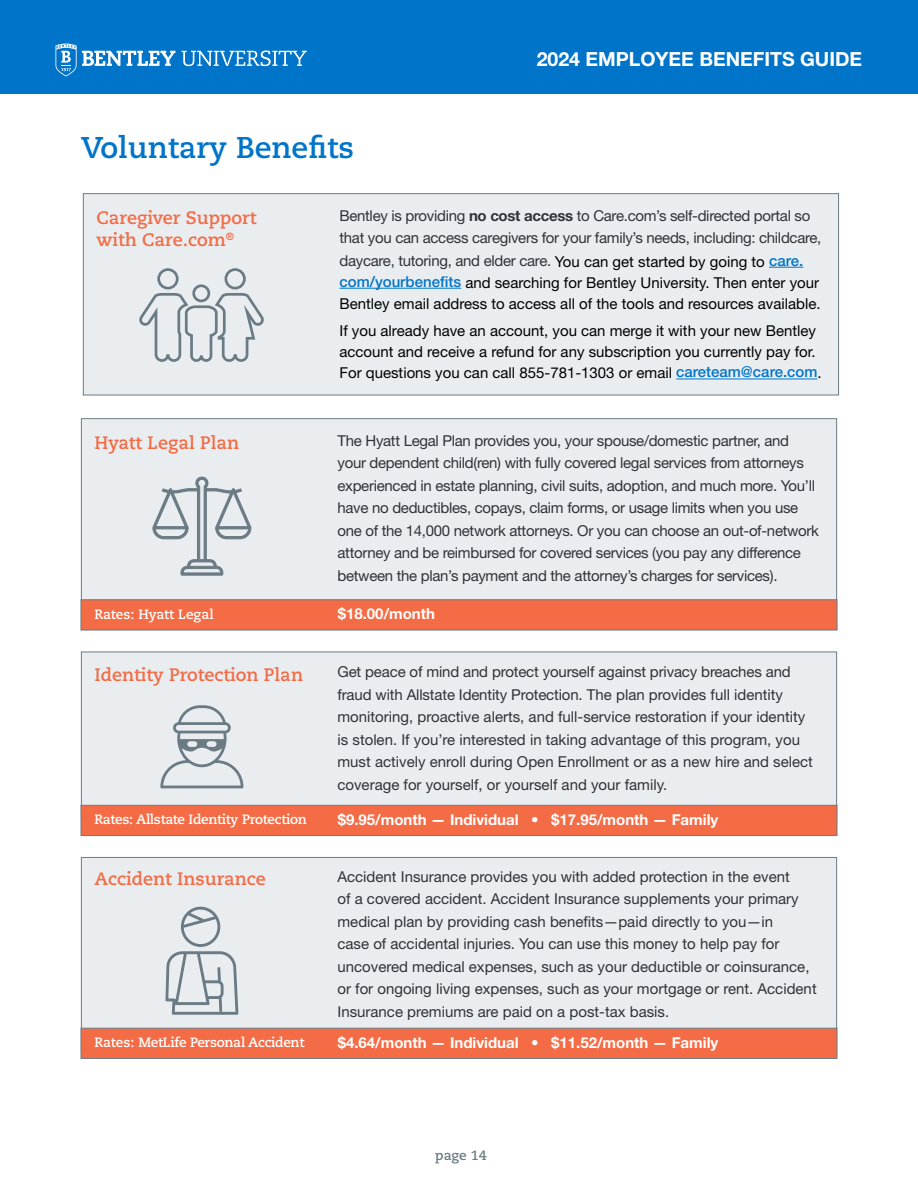
<style>
.page{position:relative;width:918px;height:1188px;background:#fff}
.page>*{position:absolute;margin:0;border:0;box-sizing:border-box;transform-origin:0 0}
.t1{font:700 30px "Caecilia LT Std";color:#0074c8}
.t2{font:700 19.5px "Helvetica Neue LT Std";color:#fff}
.t3{font:700 18px/22.5px "Caecilia LT Std";color:#f36c45}
.t4{font:15px/22.5px "Helvetica Neue LT Std";letter-spacing:-.02em;color:#2f3338}
.t5{font:15px/22.5px "Helvetica Neue LT Std";color:#2f3338}
.t6{font:15px/21px "Helvetica Neue LT Std";color:#000}
.t7{font:700 15px "Helvetica Neue LT Std";color:#fff}
.t8{font:700 13.5px "Caecilia LT Std";letter-spacing:-.02em;color:#fff}
.t9{font:700 13.5px "Caecilia LT Std";color:#fff}
.t10{font:700 13.5px "Caecilia LT Std";color:#6b7b84}
.s1{font-weight:700}
.s2{color:#000}
.s3{font-weight:500;color:#0074c8}
</style>
<div class="page">
<div style="left:0;top:0;width:918px;height:94px;background:#0074c8"></div>
<svg style="left:182px;top:50px;width:125px;height:16px"></svg>
<svg style="left:56px;top:44px;width:119px;height:32px"></svg>
<div style="left:81px;top:418px;width:756px;height:212px;background:#e9edf0;border:1px solid #6b7b84"></div>
<svg style="left:153px;top:477px;width:98px;height:98px"></svg>
<div style="left:81px;top:599px;width:756px;height:31px;background:#f36c45;border:1px solid #6b7b84"></div>
<div style="left:81px;top:652px;width:756px;height:166px;background:#e9edf0"></div>
<svg style="left:160px;top:705px;width:83px;height:83px"></svg>
<div style="left:81px;top:805px;width:756px;height:31px;background:#f36c45;border:1px solid #6b7b84"></div>
<div style="left:81px;top:857px;width:756px;height:194px;background:#e9edf0;border:1px solid #6b7b84"></div>
<svg style="left:165px;top:907px;width:73px;height:108px"></svg>
<div style="left:81px;top:1028px;width:756px;height:31px;background:#f36c45;border:1px solid #6b7b84"></div>
<div style="left:83px;top:193px;width:756px;height:202px;background:#e9edf0;border:1px solid #6b7b84"></div>
<hr style="left:769px;top:267px;width:34px;height:1px;background:#0074c8">
<hr style="left:339px;top:288px;width:122px;height:1px;background:#0074c8">
<hr style="left:676px;top:379px;width:141px;height:1px;background:#0074c8">
<svg style="left:139px;top:268px;width:125px;height:94px"></svg>
<h1 class="t1" style="left:81px;top:130px;width:274px">Voluntary Benefits</h1>
<h2 class="t2" style="left:537px;top:47px;width:327px">2024 EMPLOYEE BENEFITS GUIDE</h2>
<p class="t3" style="left:96px;top:207px;width:162px">Caregiver Support with Care.com<sup>®</sup></p>
<p class="t4" style="left:339px;top:204px;width:484px;line-height:21.9px">Bentley is providing <span class="s1">no cost access</span> to Care.com’s self-directed portal so that you can access caregivers for your family’s needs, including: childcare, daycare, tutoring, and elder care. <span class="s2">You can get started by going to</span> <span class="s3">care. com/yourbenefits</span> <span class="s2">and searching for Bentley University. Then enter your Bentley email address to access all of the tools and resources available.</span></p>
<p class="t6" style="left:339px;top:320px;width:484px">If you already have an account, you can merge it with your new Bentley account and receive a refund for any subscription you currently pay for.<br>For questions you can call 855-781-1303 or email <span class="s3">careteam@care.com</span>.</p>
<p class="t3" style="left:94px;top:432px;width:146px">Hyatt Legal Plan</p>
<p class="t4" style="left:338px;top:429px;width:483px">The Hyatt Legal Plan provides you, your spouse/domestic partner, and your dependent child(ren) with fully covered legal services from attorneys experienced in estate planning, civil suits, adoption, and much more. You’ll have no deductibles, copays, claim forms, or usage limits when you use one of the 14,000 network attorneys. Or you can choose an out-of-network attorney and be reimbursed for covered services (you pay any difference between the plan’s payment and the attorney’s charges for services).</p>
<p class="t9" style="left:94px;top:606px;width:121px">Rates: Hyatt Legal</p>
<p class="t7" style="left:338px;top:605px;width:99px">$18.00/month</p>
<p class="t3" style="left:94px;top:663px;width:210px">Identity Protection Plan</p>
<p class="t5" style="left:338px;top:661px;width:477px">Get peace of mind and protect yourself against privacy breaches and fraud with Allstate Identity Protection. The plan provides full identity monitoring, proactive alerts, and full-service restoration if your identity is stolen. If you’re interested in taking advantage of this program, you must actively enroll during Open Enrollment or as a new hire and select coverage for yourself, or yourself and your family.</p>
<p class="t8" style="left:94px;top:811px;width:214px">Rates: Allstate Identity Protection</p>
<p class="t7" style="left:338px;top:810px;width:382px">$9.95/month — Individual • $17.95/month — Family</p>
<p class="t3" style="left:94px;top:867px;width:173px">Accident Insurance</p>
<p class="t5" style="left:338px;top:865px;width:481px">Accident Insurance provides you with added protection in the event<br>of a covered accident. Accident Insurance supplements your primary medical plan by providing cash benefits—paid directly to you—in<br>case of accidental injuries. You can use this money to help pay for uncovered medical expenses, such as your deductible or coinsurance, or for ongoing living expenses, such as your mortgage or rent. Accident Insurance premiums are paid on a post-tax basis.</p>
<p class="t8" style="left:94px;top:1034px;width:211px">Rates: MetLife Personal Accident</p>
<p class="t7" style="left:338px;top:1033px;width:382px">$4.64/month — Individual • $11.52/month — Family</p>
<p class="t10" style="left:435px;top:1147px;width:53px">page 14</p>
</div>
